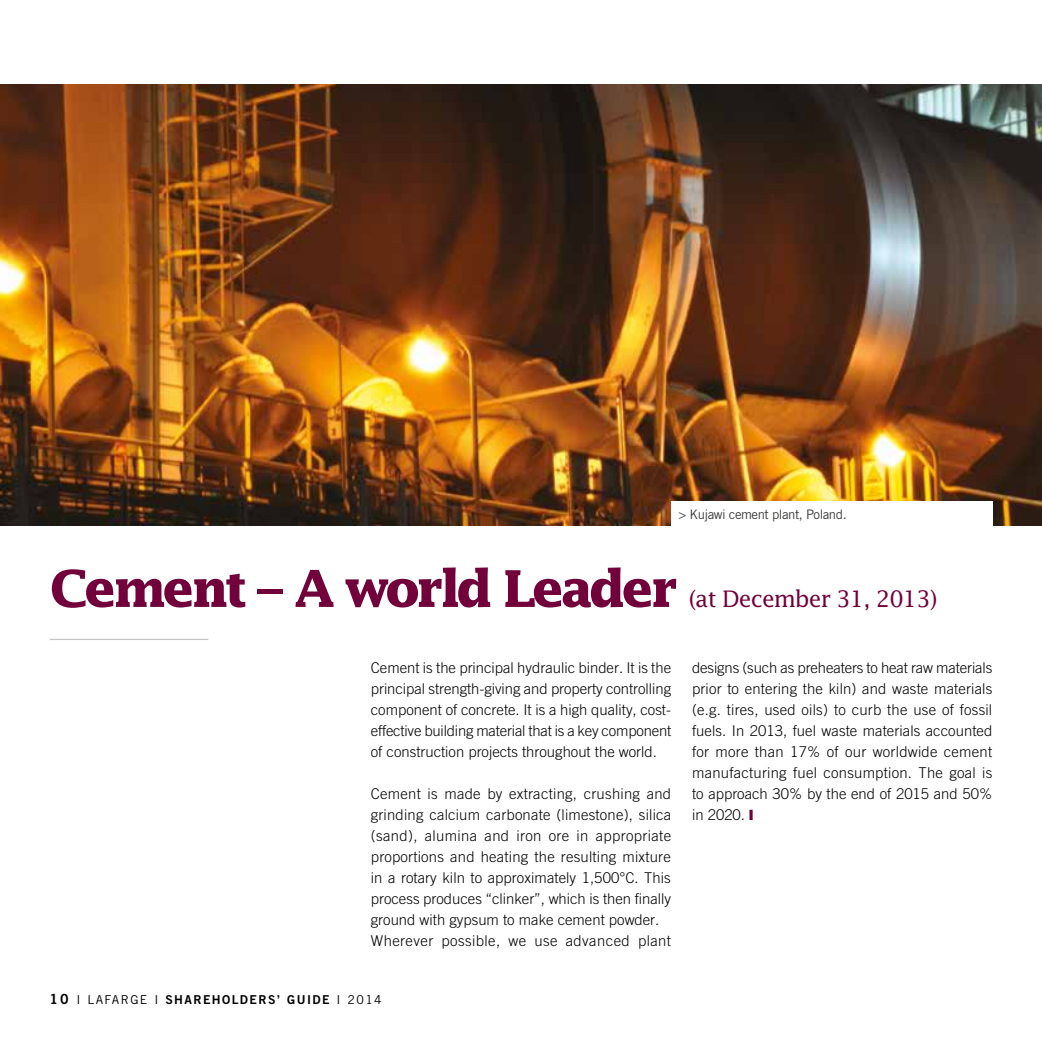
<style>
.page{position:relative;width:1042px;height:1042px;background:#fff}
.page>*{position:absolute;margin:0;border:0;box-sizing:border-box;transform-origin:0 0}
.t1{font:700 50.75px "Lucida Std";letter-spacing:-.07em;color:#71003b}
.t2{font:22.75px "Lucida Std";letter-spacing:-.04em;color:#71003b}
.t3{font:300 14.88px/21px "Trade Gothic LT Std";letter-spacing:.015em;color:#000;text-align:justify}
.t4{font:13.12px "Trade Gothic LT Std";letter-spacing:-.035em;color:#3c3c3b}
.t5{font:12.25px "Trade Gothic LT Std Bd 2";letter-spacing:.115em;color:#000}
.s1{font-size:14px}
.s2{font-family:"Trade Gothic LT Std"}
.s3{color:#71003b}
</style>
<div class="page">
<img style="left:0;top:84px;width:1042px;height:441px">
<hr style="left:50px;top:639px;width:158px;height:1px;background:#c6c6c6">
<div style="left:671px;top:501px;width:321px;height:31px;background:#fff"></div>
<p class="t4" style="left:678px;top:507px;width:170px">&gt; Kujawi cement plant, Poland.</p>
<h1 class="t1" style="left:50px;top:558px;width:630px">Cement – A world Leader</h1>
<h2 class="t2" style="left:689px;top:585px;width:250px">(at December 31, 2013)</h2>
<p class="t3" style="left:371px;top:656px;width:302px">Cement is the principal hydraulic binder. It is the principal strength-giving and property controlling component of concrete. It is a high quality, cost&shy;effective building material that is a key component of construction projects throughout the world.</p>
<p class="t3" style="left:371px;top:782px;width:302px;text-align:left">Cement is made by extracting, crushing and grinding calcium carbonate (limestone), silica (sand), alumina and iron ore in appropriate proportions and heating the resulting mixture in a rotary kiln to approximately 1,500°C. This process produces “clinker”, which is then finally ground with gypsum to make cement powder.<br>Wherever possible, we use advanced plant</p>
<p class="t5" style="left:50px;top:991px;width:334px"><span class="s1">10</span> <span class="s2">I LAFARGE I</span> SHAREHOLDERS’ GUIDE <span class="s2">I 2014</span></p>
<p class="t3" style="left:692px;top:656px;width:302px">designs (such as preheaters to heat raw materials prior to entering the kiln) and waste materials (e.g. tires, used oils) to curb the use of fossil fuels. In 2013, fuel waste materials accounted for more than 17% of our worldwide cement manufacturing fuel consumption. The goal is to approach 30% by the end of 2015 and 50% in 2020. <span class="s3">❙</span></p>
</div>
